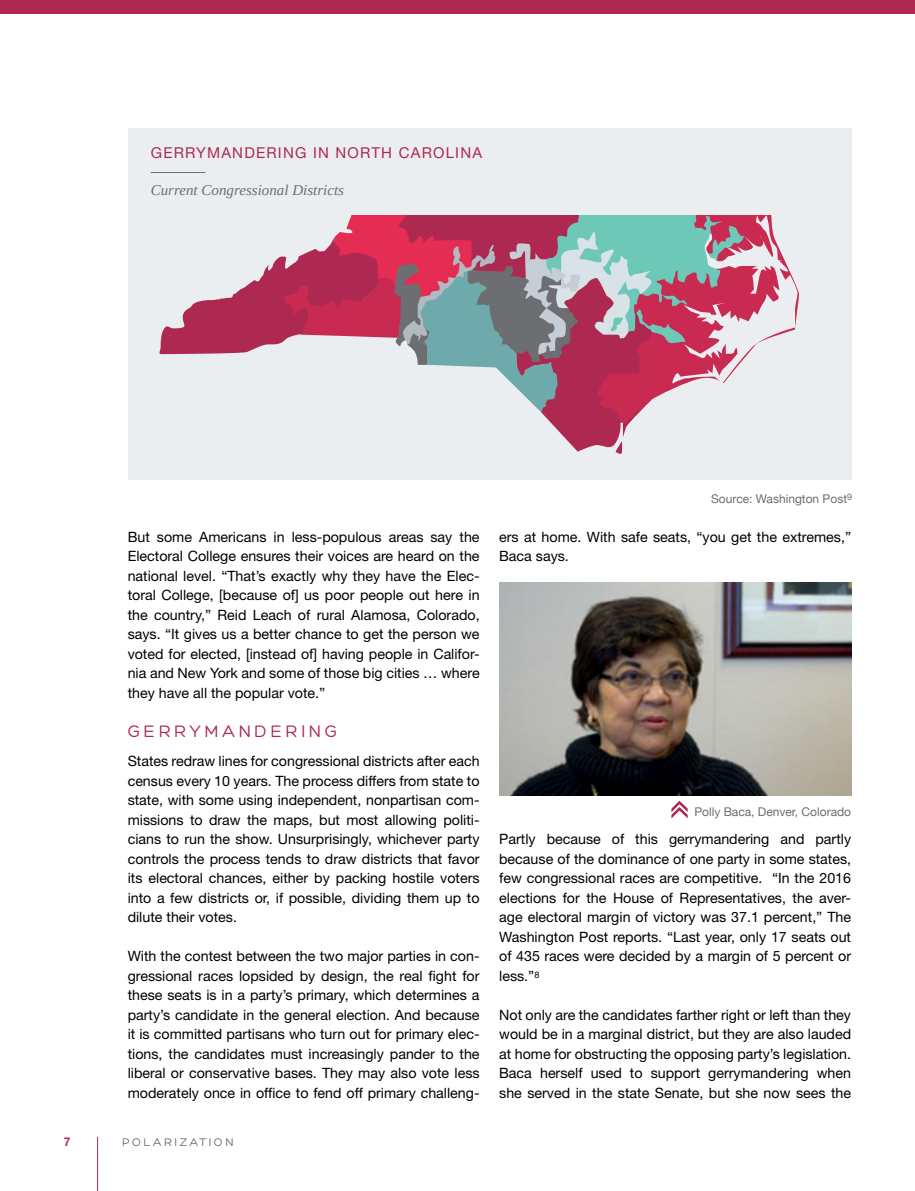
<style>
.page{position:relative;width:915px;height:1191px;background:#fff}
.page>*{position:absolute;margin:0;border:0;box-sizing:border-box;transform-origin:0 0}
.t1{font:18px "Hero";letter-spacing:.2em;color:#ae2952}
.t2{font:italic 15px "Tinos";color:#6d6e71}
.t3{font:15px "Helvetica Neue LT Std";letter-spacing:.08em;color:#ae2952}
.t4{font:14.25px/19.5px "Helvetica Neue LT Std";color:#000;text-align:justify}
.t5{font:12px "Helvetica Neue";color:#6d6e71}
.t6{font:12px "Hero";letter-spacing:.2em;color:#6d6e71}
.t7{font:700 12px "Helvetica Neue";color:#ae2952}
</style>
<div class="page">
<hr style="left:97px;top:1136px;width:1px;height:55px;background:#ae2952">
<div style="left:0;top:0;width:914px;height:13px;background:#ae2952"></div>
<div style="left:129px;top:129px;width:722px;height:351px;background:#ebeef0"></div>
<img style="left:499px;top:582px;width:351px;height:213px">
<svg style="left:671px;top:800px;width:16px;height:18px"></svg>
<svg style="left:159px;top:215px;width:639px;height:239px"></svg>
<hr style="left:151px;top:172px;width:54px;height:1px;background:#6d6e71">
<p class="t3" style="left:151px;top:144px;width:69px">Gerrymand</p>
<p class="t3" style="left:256px;top:144px;width:200px">ering in North Carolina</p>
<p class="t2" style="left:151px;top:180px;width:195px">Current Congressional Districts</p>
<p class="t4" style="left:128px;top:526px;width:353px">But some Americans in less-populous areas say the Electoral College ensures their voices are heard on the national level. “That’s exactly why they have the Elec&shy;toral College, [because of] us poor people out here in the country,” Reid Leach of rural Alamosa, Colorado, says. “It gives us a better chance to get the person we voted for elected, [instead of] having people in Califor&shy;nia and New York and some of those big cities … where they have all the popular vote.”</p>
<p class="t1" style="left:128px;top:721px;width:211px">GERRYMANDERING</p>
<p class="t4" style="left:128px;top:751px;width:353px">States redraw lines for congressional districts after each census every 10 years. The process differs from state to state, with some using independent, nonpartisan com&shy;missions to draw the maps, but most allowing politi&shy;cians to run the show. Unsurprisingly, whichever party controls the process tends to draw districts that favor its electoral chances, either by packing hostile voters into a few districts or, if possible, dividing them up to dilute their votes.</p>
<p class="t4" style="left:128px;top:946px;width:353px">With the contest between the two major parties in con&shy;gressional races lopsided by design, the real fight for these seats is in a party’s primary, which determines a party’s candidate in the general election. And because it is committed partisans who turn out for primary elec&shy;tions, the candidates must increasingly pander to the liberal or conservative bases. They may also vote less moderately once in office to fend off primary challeng-</p>
<p class="t7" style="left:64px;top:1134px;width:8px">7</p>
<p class="t6" style="left:122px;top:1136px;width:113px">POLARIZATION</p>
<p class="t5" style="left:711px;top:491px;width:142px">Source: Washington Post<sup>9</sup></p>
<p class="t4" style="left:499px;top:526px;width:353px">ers at home. With safe seats, “you get the extremes,”<br>Baca says.</p>
<p class="t5" style="left:694px;top:804px;width:158px">Polly Baca, Denver, Colorado</p>
<p class="t4" style="left:499px;top:829px;width:353px">Partly because of this gerrymandering and partly because of the dominance of one party in some states, few congressional races are competitive. “In the 2016 elections for the House of Representatives, the aver&shy;age electoral margin of victory was 37.1 percent,” The Washington Post reports. “Last year, only 17 seats out of 435 races were decided by a margin of 5 percent or less.”<sup>8</sup></p>
<p class="t4" style="left:499px;top:1004px;width:353px">Not only are the candidates farther right or left than they would be in a marginal district, but they are also lauded at home for obstructing the opposing party’s legislation.<br>Baca herself used to support gerrymandering when she served in the state Senate, but she now sees the</p>
</div>
